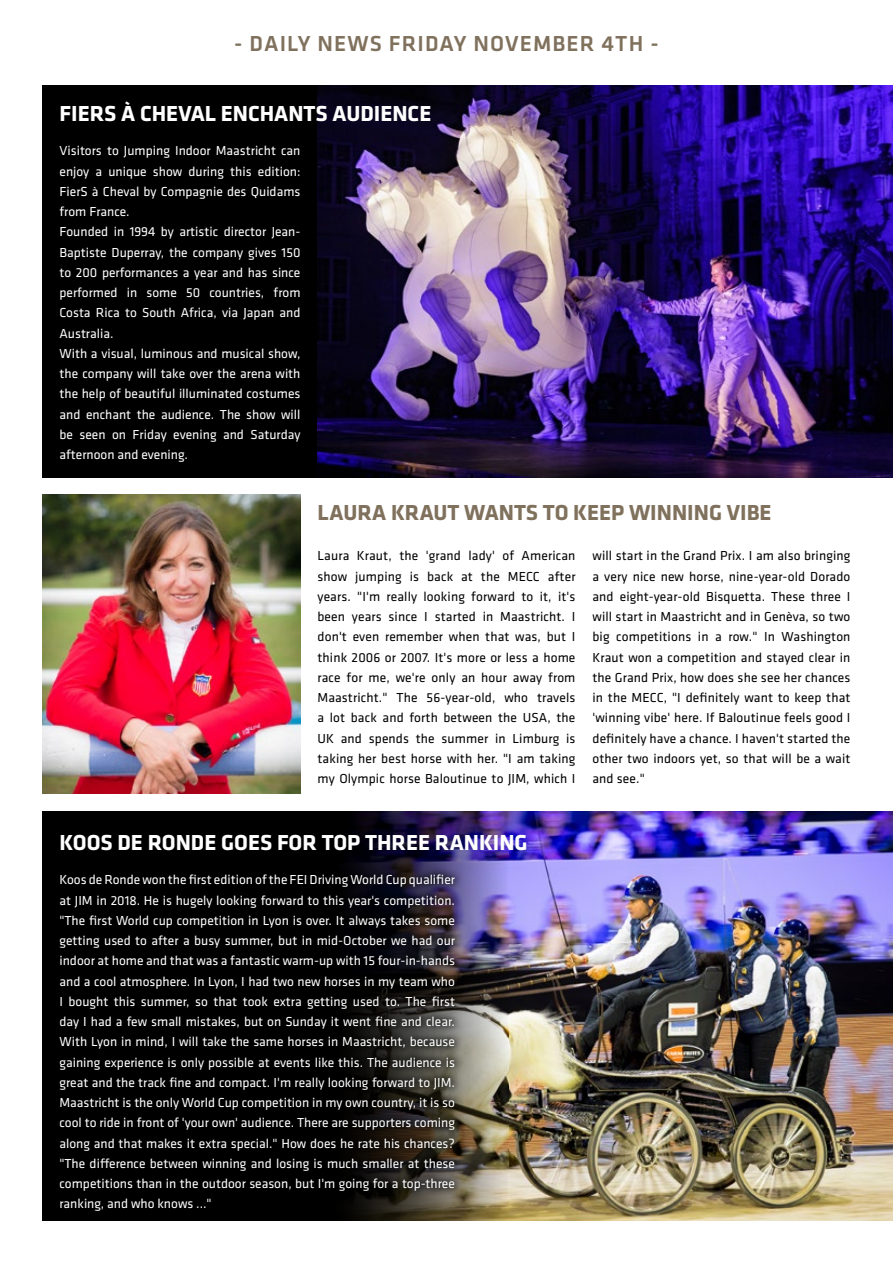
<style>
.page{position:relative;width:893px;height:1263px;background:#fff}
.page>*{position:absolute;margin:0;border:0;box-sizing:border-box;transform-origin:0 0}
.t1{font:700 22.5px "Klavika";color:#fff}
.t2{font:700 22.5px "Klavika";color:#80715d}
.t3{font:500 22.5px "Klavika";letter-spacing:.05em;color:#80715d}
.t4{font:13.5px/20.2px "Klavika";color:#fff}
.t5{font:13.5px/20.2px "Klavika";letter-spacing:.01em;color:#000;text-align:justify}
</style>
<div class="page">
<div style="left:42px;top:811px;width:851px;height:409px;background:#000"></div>
<div style="left:42px;top:85px;width:808px;height:393px;background:#000"></div>
<img style="left:43px;top:495px;width:257px;height:298px">
<img style="left:317px;top:85px;width:576px;height:393px">
<img style="left:349px;top:811px;width:544px;height:409px">
<div style="left:51px;top:865px;width:413px;height:355px;background:#000;opacity:.75"></div>
<h1 class="t3" style="left:234px;top:28px;width:426px">- DAILY NEWS FRIDAY NOVEMBER 4TH -</h1>
<h1 class="t1" style="left:60px;top:100px;width:373px">FIERS À CHEVAL ENCHANTS AUDIENCE</h1>
<p class="t4" style="left:60px;top:140px;width:242px">Visitors to Jumping Indoor Maastricht can enjoy a unique show during this edition:<br>FierS à Cheval by Compagnie des Quidams from France.<br>Founded in 1994 by artistic director Jean-Baptiste Duperray, the company gives 150 to 200 performances a year and has since performed in some 50 countries, from Costa Rica to South Africa, via Japan and Australia.<br>With a visual, luminous and musical show, the company will take over the arena with the help of beautiful illuminated costumes and enchant the audience. The show will be seen on Friday evening and Saturday afternoon and evening.</p>
<h1 class="t2" style="left:317px;top:499px;width:456px">LAURA KRAUT WANTS TO KEEP WINNING VIBE</h1>
<p class="t5" style="left:317px;top:545px;width:259px">Laura Kraut, the 'grand lady' of American show jumping is back at the MECC after years. "I'm really looking forward to it, it's been years since I started in Maastricht. I don't even remember when that was, but I think 2006 or 2007. It's more or less a home race for me, we're only an hour away from Maastricht." The 56-year-old, who travels a lot back and forth between the USA, the UK and spends the summer in Limburg is taking her best horse with her. "I am taking my Olympic horse Baloutinue to JIM, which I</p>
<p class="t5" style="left:592px;top:545px;width:259px">will start in the Grand Prix. I am also bringing a very nice new horse, nine-year-old Dorado and eight-year-old Bisquetta. These three I will start in Maastricht and in Genèva, so two big competitions in a row." In Washington Kraut won a competition and stayed clear in the Grand Prix, how does she see her chances in the MECC, "I definitely want to keep that 'winning vibe' here. If Baloutinue feels good I definitely have a chance. I haven't started the other two indoors yet, so that will be a wait and see."</p>
<h1 class="t1" style="left:59px;top:829px;width:470px">KOOS DE RONDE GOES FOR TOP THREE RANKING</h1>
<p class="t4" style="left:59px;top:869px;width:397px;text-align:justify">Koos de Ronde won the first edition of the FEI Driving World Cup qualifier at JIM in 2018. He is hugely looking forward to this year's competition. "The first World cup competition in Lyon is over. It always takes some getting used to after a busy summer, but in mid-October we had our indoor at home and that was a fantastic warm-up with 15 four-in-hands and a cool atmosphere. In Lyon, I had two new horses in my team who I bought this summer, so that took extra getting used to. The first day I had a few small mistakes, but on Sunday it went fine and clear.<br>With Lyon in mind, I will take the same horses in Maastricht, because gaining experience is only possible at events like this. The audience is great and the track fine and compact. I'm really looking forward to JIM.<br>Maastricht is the only World Cup competition in my own country, it is so cool to ride in front of 'your own' audience. There are supporters coming along and that makes it extra special." How does he rate his chances? "The difference between winning and losing is much smaller at these competitions than in the outdoor season, but I'm going for a top-three ranking, and who knows ..."</p>
</div>
